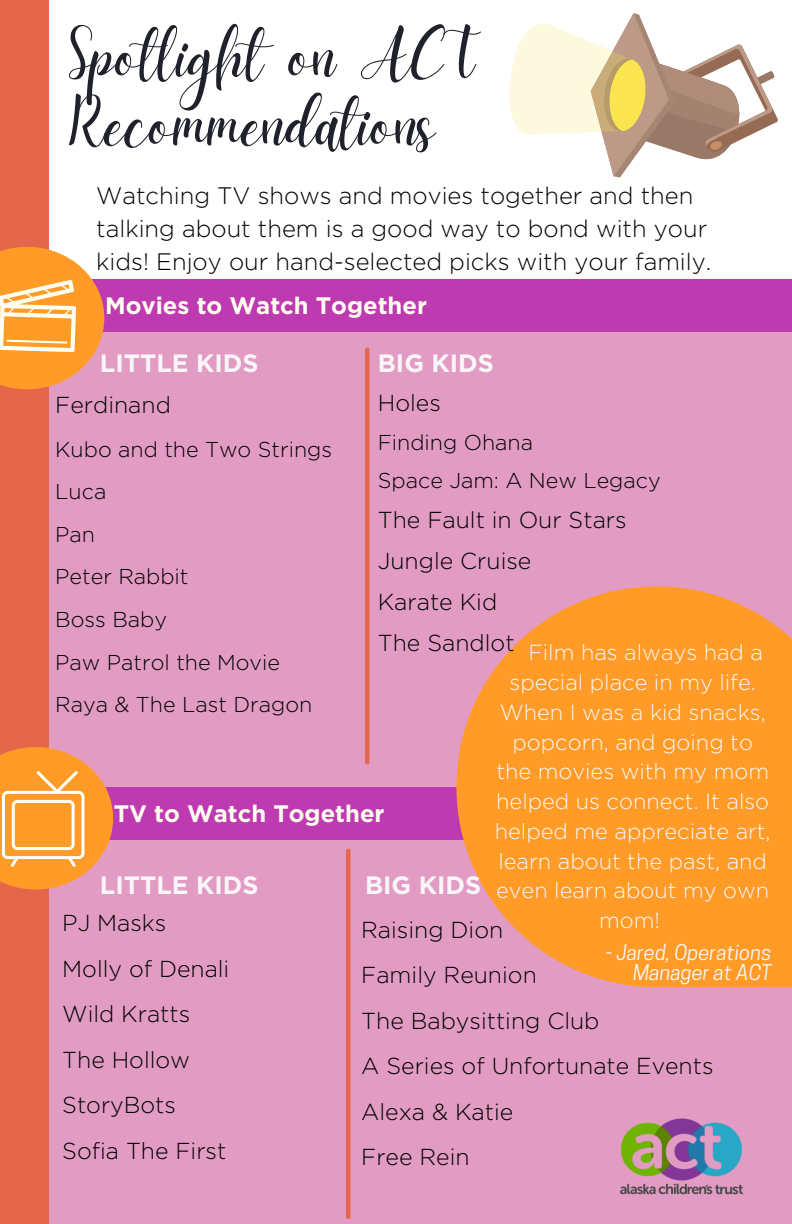
<style>
.page{position:relative;width:792px;height:1224px;background:#fff}
.page>*{position:absolute;margin:0;border:0;box-sizing:border-box;transform-origin:0 0}
.t1{font:69.4px/68.4px "Daydream";color:#1f212b}
.t2{font:700 25px "Gotham";color:#f9f6f9}
.t3{font:300 23.8px/32.8px "Gotham";color:#000}
.t4{font:700 23.8px "Gotham";color:#fffdef}
.t5{font:300 23.2px/45.4px "Gotham";color:#000}
.t6{font:300 23px/45.4px "Gotham";color:#000}
.t7{font:300 21.8px "Gotham";color:#f9f6f9}
.t8{font:300 21.6px/42.6px "Gotham";color:#000}
.t9{font:italic 20.4px/19.6px "Cooper Hewitt";color:#f9f6f9;text-align:right}
</style>
<div class="page">
<svg style="left:509px;top:13px;width:269px;height:165px"></svg>
<div style="left:19px;top:331px;width:773px;height:456px;background:#e29cc4"></div>
<div style="left:55px;top:279px;width:737px;height:53px;background:#be3ab1"></div>
<div style="left:0;top:0;width:49px;height:1202px;background:#e4674b"></div>
<div style="left:49px;top:827px;width:743px;height:397px;background:#e29cc4"></div>
<div style="left:55px;top:787px;width:737px;height:52px;background:#be3ab1"></div>
<div style="left:0;top:504px;width:49px;height:720px;background:#e4674b"></div>
<div style="left:365px;top:350px;width:5px;height:412px;background:#e4674b"></div>
<div style="left:346px;top:851px;width:5px;height:366px;background:#e4674b"></div>
<svg style="left:0;top:747px;width:113px;height:143px"></svg>
<svg style="left:0;top:247px;width:104px;height:142px"></svg>
<svg style="left:456px;top:586px;width:336px;height:401px;background:#fa9a3d"></svg>
<img style="left:620px;top:1118px;width:124px;height:77px">
<h1 class="t1" style="left:69px;top:30px;width:408px">Spotlight on ACT<br>Recommendations</h1>
<p class="t3" style="left:96px;top:179px;width:617px">Watching TV shows and movies together and then talking about them is a good way to bond with your kids! Enjoy our hand-selected picks with your family.</p>
<p class="t4" style="left:105px;top:292px;width:323px">Movies to Watch Together</p>
<p class="t2" style="left:100px;top:349px;width:160px">LITTLE KIDS</p>
<p class="t2" style="left:378px;top:349px;width:117px">BIG KIDS</p>
<p class="t5" style="left:378px;top:379px;width:65px">Holes</p>
<p class="t8" style="left:378px;top:423px;width:284px;line-height:38.2px">Finding Ohana<br>Space Jam: A New Legacy</p>
<p class="t5" style="left:378px;top:499px;width:250px;line-height:41px">The Fault in Our Stars<br>Jungle Cruise<br>Karate Kid</p>
<p class="t7" style="left:378px;top:641px;width:387px"><sup>The</sup> <sup>Sandlot</sup> Film has always had a</p>
<p class="t7" style="left:510px;top:671px;width:248px">special place in my life.</p>
<p class="t7" style="left:500px;top:700px;width:268px">When I was a kid snacks,</p>
<p class="t7" style="left:513px;top:730px;width:242px">popcorn, and going to</p>
<p class="t7" style="left:496px;top:760px;width:274px">the movies with my mom</p>
<p class="t7" style="left:496px;top:790px;width:275px">helped us connect. It also</p>
<p class="t7" style="left:495px;top:819px;width:277px">helped me appreciate art,</p>
<p class="t7" style="left:498px;top:849px;width:270px">learn about the past, and</p>
<p class="t7" style="left:496px;top:879px;width:275px">even learn about my own</p>
<p class="t7" style="left:599px;top:909px;width:62px">mom!</p>
<p class="t9" style="left:606px;top:945px;width:167px">- Jared, Operations<br>Manager at ACT</p>
<p class="t5" style="left:55px;top:382px;width:117px">Ferdinand</p>
<p class="t8" style="left:55px;top:428px;width:278px">Kubo and the Two Strings<br>Luca<br>Pan<br>Peter Rabbit<br>Boss Baby<br>Paw Patrol the Movie<br>Raya &amp; The Last Dragon</p>
<p class="t4" style="left:114px;top:800px;width:272px">TV to Watch Together</p>
<p class="t2" style="left:365px;top:871px;width:117px">BIG KIDS</p>
<p class="t2" style="left:100px;top:871px;width:160px">LITTLE KIDS</p>
<p class="t6" style="left:62px;top:900px;width:169px">PJ Masks<br>Molly of Denali<br>Wild Kratts<br>The Hollow<br>StoryBots<br>Sofia The First</p>
<p class="t5" style="left:361px;top:906px;width:354px">Raising Dion<br>Family Reunion<br>The Babysitting Club<br>A Series of Unfortunate Events<br>Alexa &amp; Katie<br>Free Rein</p>
</div>
